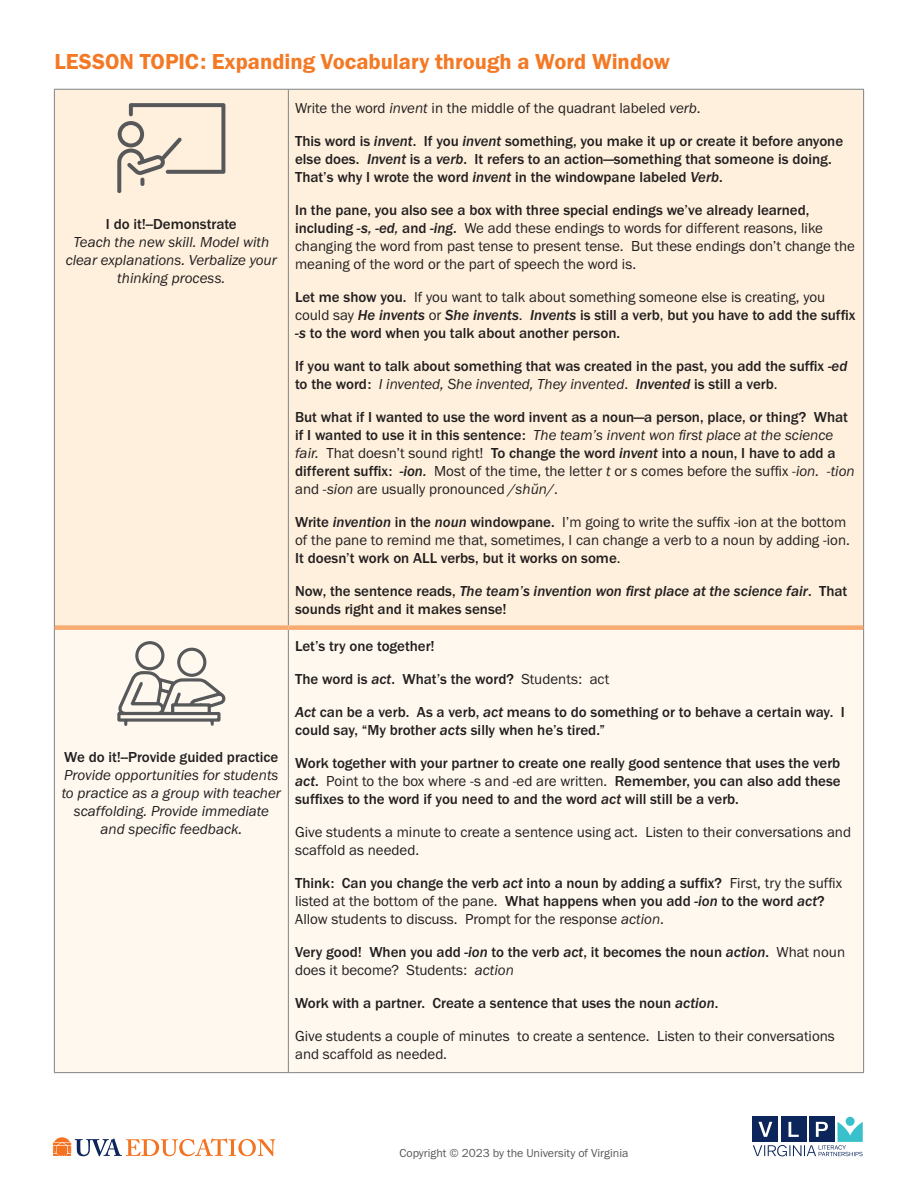
<style>
.page{position:relative;width:918px;height:1188px;background:#fff}
.page>*{position:absolute;margin:0;border:0;box-sizing:border-box;transform-origin:0 0}
.t1{font:22.5px "Franklin Gothic URW Dem";color:#f47925}
.t2{font:500 15px/18px "Franklin Gothic URW";color:#231f20}
.t3{font:15px/18px "Franklin Gothic URW Boo";color:#231f20}
.t4{font:15px/18px "Franklin Gothic URW Boo Ita";color:#231f20;text-align:center}
.t5{font:15px "Franklin Gothic URW Med Ita";color:#231f20}
.t6{font:12px "Franklin Gothic URW Boo";color:#57585a}
.s1{font-family:"Franklin Gothic URW Boo Ita"}
.s2{font-family:"Franklin Gothic URW Med Ita";font-weight:400}
.s3{font-family:"Franklin Gothic URW";font-weight:500}
.s4{font-family:"Franklin Gothic URW Med Ita"}
.s5{font-family:"Franklin Gothic URW Boo";font-weight:400}
.s6{font-family:"Franklin Gothic URW Boo"}
.s7{font-family:"Franklin Gothic URW Boo Ita";font-weight:400}
</style>
<div class="page">
<div style="left:753px;top:1117px;width:25px;height:25px;background:#0c255b"></div>
<div style="left:781px;top:1117px;width:25px;height:25px;background:#0c255b"></div>
<div style="left:809px;top:1117px;width:25px;height:25px;background:#0c255b"></div>
<div style="left:846px;top:1117px;width:9px;height:9px;background:#39c1cb;border-radius:50%"></div>
<svg style="left:753px;top:1122px;width:110px;height:34px"></svg>
<svg style="left:53px;top:1137px;width:222px;height:19px"></svg>
<div style="left:55px;top:90px;width:808px;height:535px;background:#fef0dc"></div>
<div style="left:55px;top:630px;width:808px;height:442px;background:#fef8ef"></div>
<hr style="left:54px;top:1072px;width:234px;height:1px;background:#808285">
<hr style="left:288px;top:1072px;width:576px;height:1px;background:#808285">
<hr style="left:288px;top:90px;width:1px;height:535px;background:#808285">
<hr style="left:54px;top:628px;width:1px;height:444px;background:#808285">
<hr style="left:288px;top:630px;width:1px;height:442px;background:#808285">
<hr style="left:863px;top:628px;width:1px;height:444px;background:#808285">
<hr style="left:54px;top:89px;width:234px;height:1px;background:#808285">
<hr style="left:54px;top:90px;width:1px;height:538px;background:#808285">
<hr style="left:288px;top:89px;width:576px;height:1px;background:#808285">
<hr style="left:863px;top:90px;width:1px;height:538px;background:#808285">
<div style="left:55px;top:625px;width:233px;height:5px;background:#f9aa71"></div>
<div style="left:288px;top:625px;width:575px;height:5px;background:#f9aa71"></div>
<svg style="left:117px;top:103px;width:108px;height:90px;background:#dfd3c3"></svg>
<svg style="left:117px;top:640px;width:109px;height:109px"></svg>
<h1 class="t1" style="left:54px;top:48px;width:617px">LESSON TOPIC: Expanding Vocabulary through a Word Window</h1>
<p class="t2" style="left:106px;top:215px;width:132px">I do it!--Demonstrate</p>
<p class="t4" style="left:66px;top:233px;width:213px">Teach the new skill. Model with clear explanations. Verbalize your thinking process.</p>
<p class="t2" style="left:64px;top:748px;width:216px">We do it!--Provide guided practice</p>
<p class="t4" style="left:62px;top:766px;width:221px">Provide opportunities for students to practice as a group with teacher scaffolding. Provide immediate and specific feedback.</p>
<p class="t3" style="left:295px;top:99px;width:407px">Write the word <span class="s1">invent</span> in the middle of the quadrant labeled <span class="s1">verb</span>.</p>
<p class="t2" style="left:295px;top:132px;width:550px">This word is <span class="s2">invent</span>. If you <span class="s2">invent</span> something, you make it up or create it before anyone else does. <span class="s2">Invent</span> is a <span class="s2">verb</span>. It refers to an action—something that someone is doing.<br>That’s why I wrote the word <span class="s2">invent</span> in the windowpane labeled <span class="s2">Verb</span>.</p>
<p class="t2" style="left:295px;top:201px;width:516px">In the pane, you also see a box with three special endings we’ve already learned,</p>
<p class="t3" style="left:295px;top:219px;width:561px"><span class="s3">including</span> <span class="s4">-s, -ed,</span> <span class="s3">and</span> <span class="s4">-ing</span><span class="s3">.</span> We add these endings to words for different reasons, like changing the word from past tense to present tense. But these endings don’t change the meaning of the word or the part of speech the word is.</p>
<p class="t3" style="left:295px;top:288px;width:532px"><span class="s3">Let me show you.</span> If you want to talk about something someone else is creating, you</p>
<p class="t2" style="left:295px;top:306px;width:562px"><span class="s5">could say</span> <span class="s2">He invents</span> <span class="s5">or</span> <span class="s2">She invents</span><span class="s5">.</span> <span class="s2">Invents</span> is still a verb<span class="s5">,</span> but you have to add the suffix <span class="s2">-s</span> to the word when you talk about another person.</p>
<p class="t2" style="left:295px;top:357px;width:554px">If you want to talk about something that was created in the past, you add the suffix <span class="s2">-ed</span></p>
<p class="t4" style="left:295px;top:375px;width:484px"><span class="s3">to the word:</span> I invented, She invented, They invented<span class="s6">.</span> <span class="s4">Invented</span> <span class="s3">is still a verb</span><span class="s6">.</span></p>
<p class="t2" style="left:295px;top:408px;width:554px">But what if I wanted to use the word invent as a noun—a person, place, or thing? What</p>
<p class="t4" style="left:295px;top:426px;width:540px"><span class="s3">if I wanted to use it in this sentence:</span> The team’s invent won first place at the science</p>
<p class="t2" style="left:295px;top:444px;width:542px"><span class="s7">fair.</span> <span class="s5">That doesn’t sound right!</span> To change the word <span class="s2">invent</span> into a noun, I have to add a</p>
<p class="t3" style="left:295px;top:462px;width:561px"><span class="s3">different suffix:</span> <span class="s4">-ion.</span> Most of the time, the letter <span class="s1">t</span> or <span class="s1">s</span> comes before the suffix <span class="s1">-ion. -tion </span>and <span class="s1">-sion</span> are usually pronounced <span class="s1">/shŭn/</span>.</p>
<p class="t3" style="left:295px;top:513px;width:556px"><span class="s3">Write</span> <span class="s4">invention</span> <span class="s3">in the</span> <span class="s4">noun</span> <span class="s3">windowpane.</span> I’m going to write the suffix -ion at the bottom of the pane to remind me that, sometimes, I can change a verb to a noun by adding -ion.</p>
<p class="t2" style="left:295px;top:549px;width:327px">It doesn’t work on ALL verbs, but it works on some<span class="s5">.</span></p>
<p class="t5" style="left:295px;top:582px;width:554px"><span class="s3">Now, the sentence reads,</span> The team’s invention won first place at the science fair<span class="s3">. That</span></p>
<p class="t2" style="left:295px;top:600px;width:213px">sounds right and it makes sense!</p>
<p class="t2" style="left:295px;top:637px;width:141px">Let’s try one together!</p>
<p class="t2" style="left:295px;top:670px;width:316px">The word is <span class="s2">act</span>. What’s the word? <span class="s5">Students: act</span></p>
<p class="t2" style="left:295px;top:703px;width:551px"><span class="s2">Act</span> can be a verb. As a verb, <span class="s2">act</span> means to do something or to behave a certain way. I could say, “My brother <span class="s2">acts</span> silly when he’s tired.”</p>
<p class="t2" style="left:295px;top:754px;width:547px">Work together with your partner to create one really good sentence that uses the verb</p>
<p class="t3" style="left:295px;top:772px;width:547px"><span class="s4">act</span><span class="s3">.</span> Point to the box where -s and -ed are written. <span class="s3">Remember, you can also add these</span></p>
<p class="t2" style="left:295px;top:790px;width:445px">suffixes to the word if you need to and the word <span class="s2">act</span> will still be a verb.</p>
<p class="t3" style="left:295px;top:823px;width:558px">Give students a minute to create a sentence using act. Listen to their conversations and scaffold as needed.</p>
<p class="t2" style="left:295px;top:874px;width:548px">Think: Can you change the verb <span class="s2">act</span> into a noun by adding a suffix? <span class="s5">First, try the suffix listed at the bottom of the pane.</span> What happens when you add <span class="s2">-ion</span> to the word <span class="s2">act</span>?</p>
<p class="t3" style="left:295px;top:910px;width:370px">Allow students to discuss. Prompt for the response <span class="s1">action</span>.</p>
<p class="t2" style="left:295px;top:943px;width:552px">Very good! When you add <span class="s2">-ion</span> to the verb <span class="s2">act</span>, it becomes the noun <span class="s2">action</span>. <span class="s5">What noun</span></p>
<p class="t3" style="left:295px;top:961px;width:220px">does it become? Students: <span class="s1">action</span></p>
<p class="t2" style="left:295px;top:994px;width:425px">Work with a partner. Create a sentence that uses the noun <span class="s2">action</span>.</p>
<p class="t3" style="left:295px;top:1027px;width:541px">Give students a couple of minutes to create a sentence. Listen to their conversations and scaffold as needed.</p>
<p class="t6" style="left:399px;top:1145px;width:231px">Copyright © 2023 by the University of Virginia</p>
</div>
